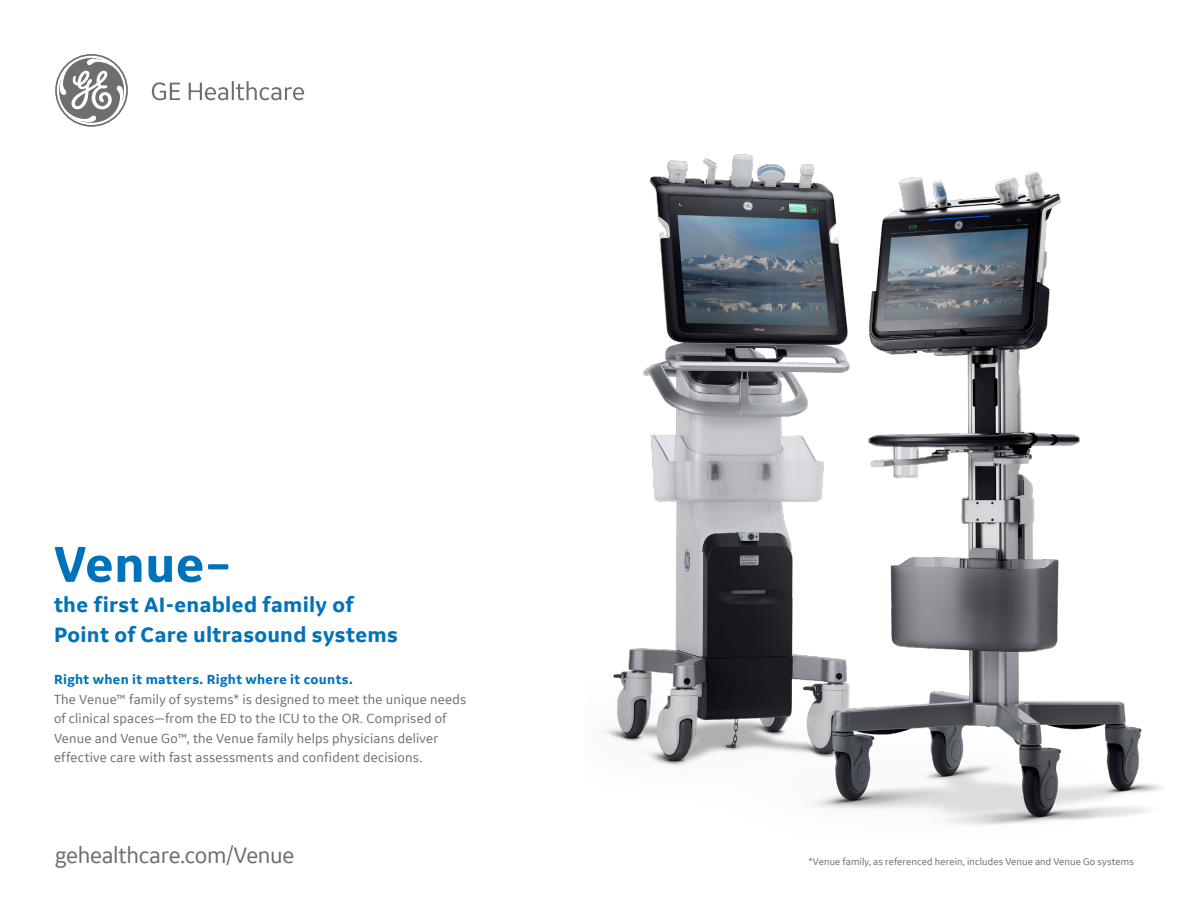
<style>
.page{position:relative;width:1188px;height:918px;background:#fff}
.page>*{position:absolute;margin:0;border:0;box-sizing:border-box;transform-origin:0 0}
.t1{font:700 54px "GE Inspira Sans";letter-spacing:.005em;color:#0072bc}
.t2{font:24.15px "GE Inspira Sans";letter-spacing:-.015em;color:#6c6d70}
.t3{font:700 22.5px/30px "GE Inspira Sans";letter-spacing:.015em;color:#0072bc}
.t4{font:14.25px/19.5px "GE Inspira Sans";letter-spacing:.015em;color:#6c6d70}
.t5{font:700 14.25px "GE Inspira Sans";letter-spacing:.025em;color:#0072bc}
.t6{font:10.5px "GE Inspira Sans";letter-spacing:.01em;color:#6c6d70}
</style>
<div class="page">
<img style="left:604px;top:154px;width:560px;height:671px">
<svg style="left:55px;top:54px;width:73px;height:73px"></svg>
<svg style="left:152px;top:82px;width:28px;height:18px"></svg>
<svg style="left:189px;top:81px;width:115px;height:19px"></svg>
<p class="t1" style="left:54px;top:532px;width:179px">Venue–</p>
<p class="t3" style="left:54px;top:589px;width:345px">the first AI-enabled family of<br>Point of Care ultrasound systems</p>
<p class="t5" style="left:54px;top:671px;width:300px">Right when it matters. Right where it counts.</p>
<p class="t4" style="left:54px;top:689px;width:414px">The Venue™ family of systems* is designed to meet the unique needs of clinical spaces—from the ED to the ICU to the OR. Comprised of Venue and Venue Go™, the Venue family helps physicians deliver effective care with fast assessments and confident decisions.</p>
<p class="t2" style="left:55px;top:841px;width:241px">gehealthcare.com/Venue</p>
<p class="t6" style="left:808px;top:855px;width:327px">*Venue family, as referenced herein, includes Venue and Venue Go systems</p>
</div>
